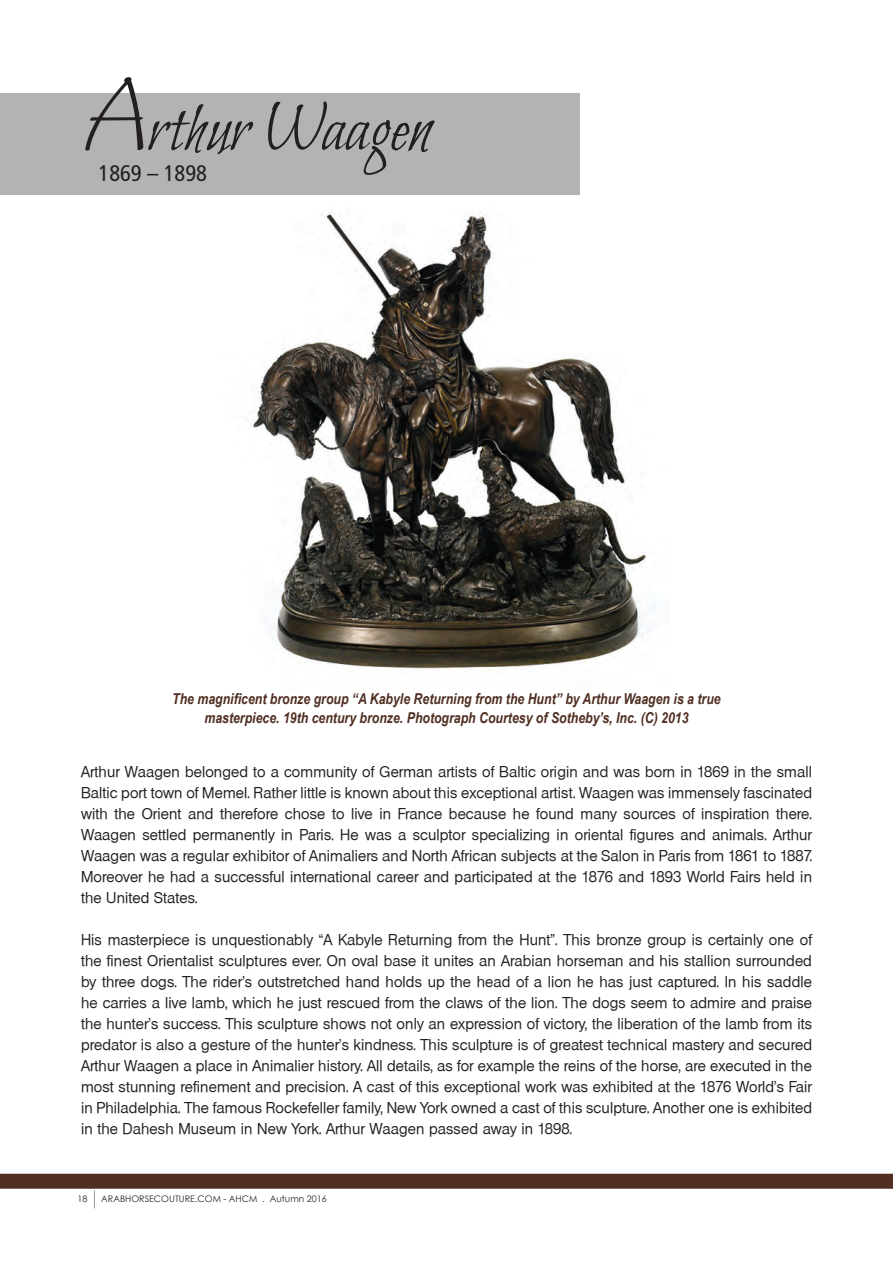
<style>
.page{position:relative;width:893px;height:1263px;background:#fff}
.page>*{position:absolute;margin:0;border:0;box-sizing:border-box;transform-origin:0 0}
.t1{font:72px "Bilbo";color:#231f20}
.t2{font:condensed 22.5px "Frutiger LT Std";color:#231f20}
.t3{font:15px/21px "Basic Sans SF";letter-spacing:.01em;color:#231f20;text-align:justify}
.t4{font:italic 700 15px/19.5px "Arial Narrow";color:#502f22;text-align:center}
.t5{font:9px "Century Gothic";color:#262324}
.t6{font:9px "Century Gothic";color:#231f20}
.s1{font-size:108px}
</style>
<div class="page">
<img style="left:247px;top:212px;width:402px;height:457px">
<div style="left:0;top:93px;width:579px;height:101px;background:#b3b3b3"></div>
<div style="left:0;top:1174px;width:893px;height:15px;background:#502f22"></div>
<svg style="left:94px;top:1190px;width:1px;height:18px"></svg>
<p class="t1" style="left:81px;top:88px;width:352px"><span class="s1">A</span>rthur Waagen</p>
<p class="t2" style="left:99px;top:160px;width:110px">1869 – 1898</p>
<p class="t4" style="left:172px;top:688px;width:550px">The magnificent bronze group “A Kabyle Returning from the Hunt” by Arthur Waagen is a true masterpiece. 19th century bronze. Photograph Courtesy of Sotheby’s, Inc. (C) 2013</p>
<p class="t3" style="left:81px;top:761px;width:732px">Arthur Waagen belonged to a community of German artists of Baltic origin and was born in 1869 in the small Baltic port town of Memel. Rather little is known about this exceptional artist. Waagen was immensely fascinated with the Orient and therefore chose to live in France because he found many sources of inspiration there.<br>Waagen settled permanently in Paris. He was a sculptor specializing in oriental figures and animals. Arthur Waagen was a regular exhibitor of Animaliers and North African subjects at the Salon in Paris from 1861 to 1887.<br>Moreover he had a successful international career and participated at the 1876 and 1893 World Fairs held in the United States.</p>
<p class="t3" style="left:81px;top:929px;width:733px">His masterpiece is unquestionably “A Kabyle Returning from the Hunt”. This bronze group is certainly one of the finest Orientalist sculptures ever. On oval base it unites an Arabian horseman and his stallion surrounded by three dogs. The rider’s outstretched hand holds up the head of a lion he has just captured. In his saddle he carries a live lamb, which he just rescued from the claws of the lion. The dogs seem to admire and praise the hunter’s success. This sculpture shows not only an expression of victory, the liberation of the lamb from its predator is also a gesture of the hunter’s kindness. This sculpture is of greatest technical mastery and secured Arthur Waagen a place in Animalier history. All details, as for example the reins of the horse, are executed in the most stunning refinement and precision. A cast of this exceptional work was exhibited at the 1876 World’s Fair in Philadelphia. The famous Rockefeller family, New York owned a cast of this sculpture. Another one is exhibited in the Dahesh Museum in New York. Arthur Waagen passed away in 1898.</p>
<p class="t6" style="left:78px;top:1192px;width:11px">18</p>
<p class="t5" style="left:101px;top:1192px;width:227px">ARABHORSECOUTURE.COM - AHCM . Autumn 2016</p>
</div>
